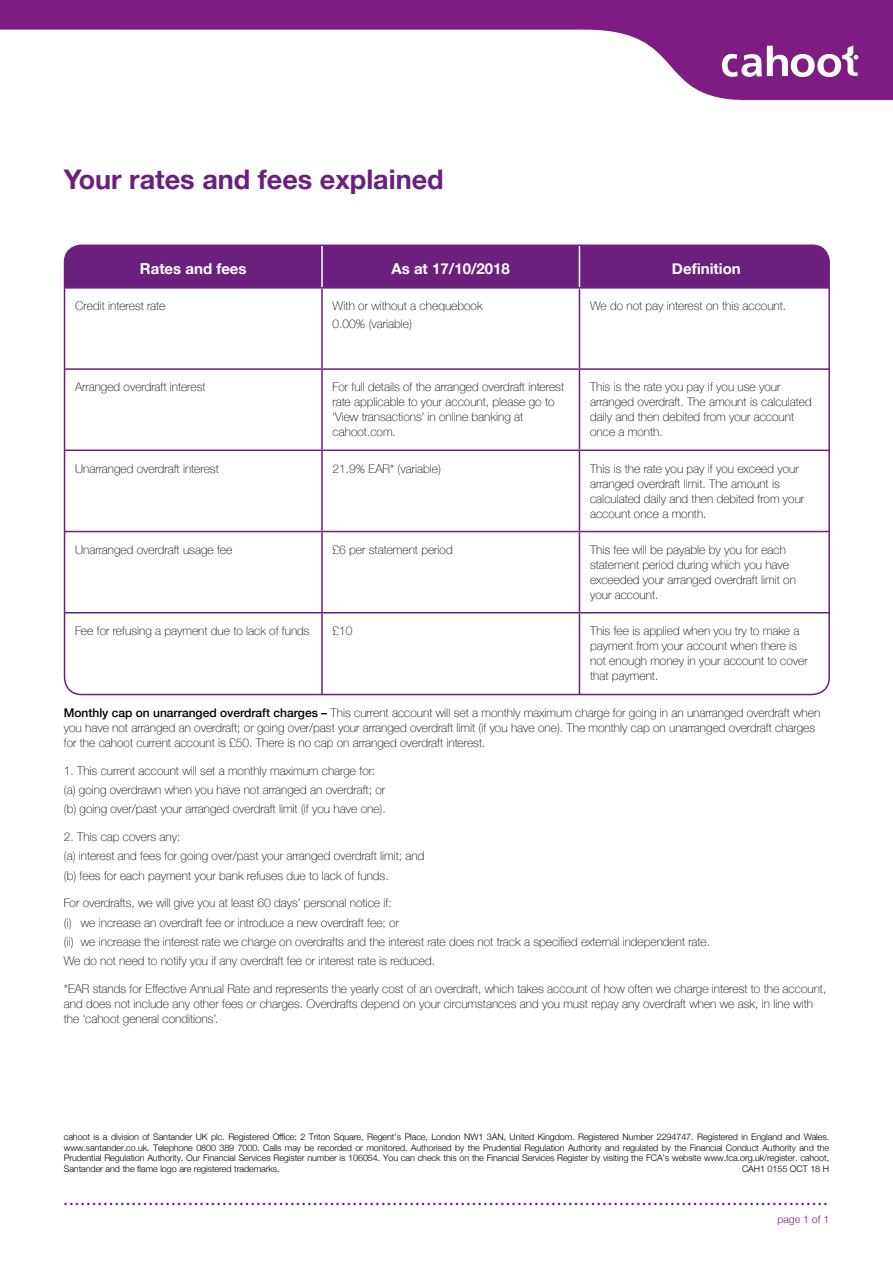
<style>
.page{position:relative;width:893px;height:1263px;background:#fff}
.page>*{position:absolute;margin:0;border:0;box-sizing:border-box;transform-origin:0 0}
.t1{font:700 27px "Helvetica Neue";color:#6c207e}
.t2{font:700 15px "Helvetica Neue";color:#fff}
.t3{font:100 12px/15px "Helvetica Neue";color:#000}
.t4{font:700 11.25px "Helvetica Neue";color:#6c207e}
.t5{font:300 10.5px "Helvetica Neue";color:#6c207e}
.t6{font:300 9px/10.6px "Helvetica Neue";letter-spacing:-.01em;color:#000;text-align:justify}
.s1{font-weight:500}
</style>
<div class="page">
<svg style="left:0;top:0;width:893px;height:100px"></svg>
<svg style="left:722px;top:46px;width:136px;height:31px"></svg>
<div style="left:65px;top:247px;width:762px;height:40px;background:#6c207e"></div>
<hr style="left:321px;top:245px;width:2px;height:42px;background:#fff">
<hr style="left:579px;top:245px;width:1px;height:42px;background:#fff">
<hr style="left:65px;top:287px;width:257px;height:2px;background:#6c207e">
<hr style="left:65px;top:368px;width:257px;height:2px;background:#6c207e">
<hr style="left:65px;top:450px;width:257px;height:1px;background:#6c207e">
<hr style="left:65px;top:531px;width:257px;height:1px;background:#6c207e">
<hr style="left:321px;top:289px;width:2px;height:79px;background:#6c207e">
<hr style="left:321px;top:370px;width:2px;height:80px;background:#6c207e">
<hr style="left:321px;top:451px;width:2px;height:80px;background:#6c207e">
<hr style="left:321px;top:532px;width:2px;height:80px;background:#6c207e">
<hr style="left:322px;top:287px;width:257px;height:2px;background:#6c207e">
<hr style="left:322px;top:368px;width:257px;height:2px;background:#6c207e">
<hr style="left:322px;top:450px;width:257px;height:1px;background:#6c207e">
<hr style="left:322px;top:531px;width:257px;height:1px;background:#6c207e">
<hr style="left:579px;top:289px;width:1px;height:79px;background:#6c207e">
<hr style="left:579px;top:370px;width:1px;height:80px;background:#6c207e">
<hr style="left:579px;top:451px;width:1px;height:80px;background:#6c207e">
<hr style="left:579px;top:532px;width:1px;height:80px;background:#6c207e">
<hr style="left:579px;top:287px;width:250px;height:2px;background:#6c207e">
<hr style="left:579px;top:368px;width:250px;height:2px;background:#6c207e">
<hr style="left:579px;top:450px;width:250px;height:1px;background:#6c207e">
<hr style="left:579px;top:531px;width:250px;height:1px;background:#6c207e">
<hr style="left:65px;top:612px;width:257px;height:1px;background:#6c207e">
<hr style="left:321px;top:613px;width:2px;height:81px;background:#6c207e">
<hr style="left:322px;top:612px;width:257px;height:1px;background:#6c207e">
<hr style="left:579px;top:613px;width:1px;height:81px;background:#6c207e">
<hr style="left:579px;top:612px;width:250px;height:1px;background:#6c207e">
<div style="left:64px;top:244px;width:766px;height:451px;border:2px solid #6c207e;border-radius:17px"></div>
<h1 class="t1" style="left:64px;top:158px;width:381px">Your rates and fees explained</h1>
<p class="t2" style="left:140px;top:257px;width:108px">Rates and fees</p>
<p class="t2" style="left:392px;top:257px;width:120px">As at 17/10/2018</p>
<p class="t2" style="left:672px;top:257px;width:70px">Definition</p>
<p class="t3" style="left:75px;top:298px;width:92px">Credit interest rate</p>
<p class="t3" style="left:333px;top:296px;width:151px;line-height:17.7px">With or without a chequebook<br>0.00% (variable)</p>
<p class="t3" style="left:590px;top:298px;width:198px">We do not pay interest on this account.</p>
<p class="t3" style="left:75px;top:379px;width:132px">Arranged overdraft interest</p>
<p class="t3" style="left:333px;top:379px;width:233px">For full details of the arranged overdraft interest rate applicable to your account, please go to ‘View transactions’ in online banking at cahoot.com.</p>
<p class="t3" style="left:590px;top:379px;width:223px">This is the rate you pay if you use your arranged overdraft. The amount is calculated daily and then debited from your account once a month.</p>
<p class="t3" style="left:75px;top:460px;width:145px">Unarranged overdraft interest</p>
<p class="t3" style="left:333px;top:460px;width:110px">21.9% EAR* (variable)</p>
<p class="t3" style="left:590px;top:460px;width:216px">This is the rate you pay if you exceed your arranged overdraft limit. The amount is calculated daily and then debited from your account once a month.</p>
<p class="t3" style="left:75px;top:541px;width:159px">Unarranged overdraft usage fee</p>
<p class="t3" style="left:333px;top:541px;width:122px">£6 per statement period</p>
<p class="t3" style="left:590px;top:541px;width:207px">This fee will be payable by you for each statement period during which you have exceeded your arranged overdraft limit on your account.</p>
<p class="t3" style="left:75px;top:623px;width:236px">Fee for refusing a payment due to lack of funds</p>
<p class="t3" style="left:333px;top:623px;width:22px">£10</p>
<p class="t3" style="left:590px;top:623px;width:219px">This fee is applied when you try to make a payment from your account when there is not enough money in your account to cover that payment.</p>
<p class="t3" style="left:64px;top:705px;width:758px"><span class="s1">Monthly cap on unarranged overdraft charges –</span> This current account will set a monthly maximum charge for going in an unarranged overdraft when you have not arranged an overdraft; or going over/past your arranged overdraft limit (if you have one). The monthly cap on unarranged overdraft charges for the cahoot current account is £50. There is no cap on arranged overdraft interest.</p>
<p class="t3" style="left:64px;top:760px;width:323px;line-height:19.2px">1. This current account will set a monthly maximum charge for: (a) going overdrawn when you have not arranged an overdraft; or (b) going over/past your arranged overdraft limit (if you have one).</p>
<p class="t3" style="left:64px;top:827px;width:362px;line-height:19.2px">2. This cap covers any:<br>(a) interest and fees for going over/past your arranged overdraft limit; and (b) fees for each payment your bank refuses due to lack of funds.</p>
<p class="t3" style="left:64px;top:893px;width:648px;line-height:19.2px">For overdrafts, we will give you at least 60 days’ personal notice if:<br>(i) we increase an overdraft fee or introduce a new overdraft fee; or<br>(ii) we increase the interest rate we charge on overdrafts and the interest rate does not track a specified external independent rate.<br>We do not need to notify you if any overdraft fee or interest rate is reduced.</p>
<p class="t3" style="left:64px;top:980px;width:764px">*EAR stands for Effective Annual Rate and represents the yearly cost of an overdraft, which takes account of how often we charge interest to the account, and does not include any other fees or charges. Overdrafts depend on your circumstances and you must repay any overdraft when we ask, in line with the ‘cahoot general conditions’.</p>
<p class="t6" style="left:64px;top:1131px;width:767px">cahoot is a division of Santander UK plc. Registered Office: 2 Triton Square, Regent’s Place, London NW1 3AN, United Kingdom. Registered Number 2294747. Registered in England and Wales. www.santander.co.uk. Telephone 0800 389 7000. Calls may be recorded or monitored. Authorised by the Prudential Regulation Authority and regulated by the Financial Conduct Authority and the Prudential Regulation Authority. Our Financial Services Register number is 106054. You can check this on the Financial Services Register by visiting the FCA’s website www.fca.org.uk/register. cahoot, Santander and the flame logo are registered trademarks.</p>
<p class="t6" style="left:742px;top:1163px;width:89px">CAH1 0155 OCT 18 H</p>
<p class="t4" style="left:64px;top:1195px;width:765px">• • • • • • • • • • • • • • • • • • • • • • • • • • • • • • • • • • • • • • • • • • • • • • • • • • • • • • • • • • • • • • • • • • • • • • • • • • • • • • • • • • • • • • • • • • • • • • • • • • • • • • • • • • • • • • • • • • • • • • • • • • • • • • • • • • • • • • •</p>
<p class="t5" style="left:777px;top:1210px;width:53px">page 1 of 1</p>
</div>
